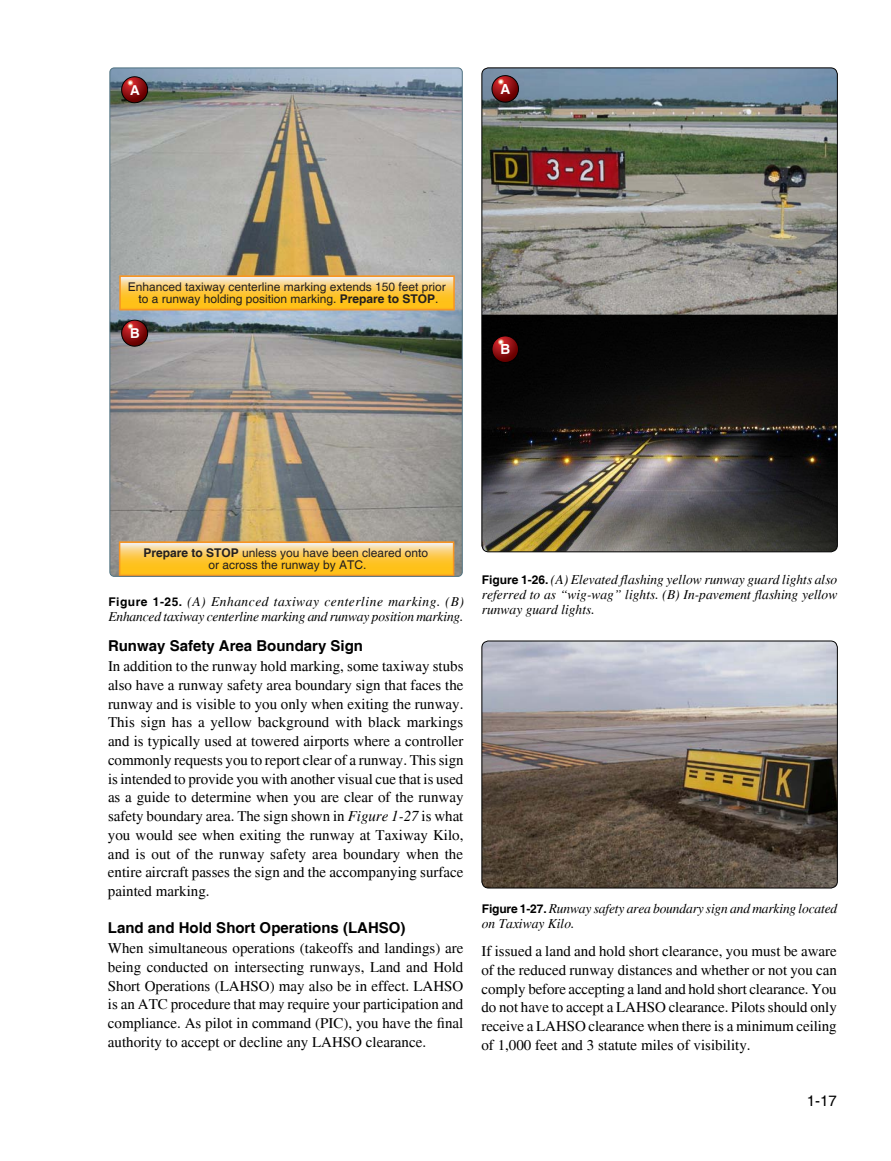
<style>
.page{position:relative;width:891px;height:1161px;background:#fff}
.page>*{position:absolute;margin:0;border:0;box-sizing:border-box;transform-origin:0 0}
.t1{font:15px/18.8px "Times";color:#000;text-align:justify}
.t2{font:700 15px "Helvetica";color:#000}
.t3{font:15px "Helvetica";color:#000}
.t4{font:italic 13.5px/15px "Times";letter-spacing:-.01em;color:#000}
.t5{font:12px/12px "Helvetica";color:#231f20;text-align:center}
.s1{font-weight:700}
.s2{font-family:"Helvetica";font-weight:700;font-style:normal;font-size:12px}
.s3{font-style:italic}
</style>
<div class="page">
<img style="left:111px;top:68px;width:351px;height:242px">
<img style="left:111px;top:310px;width:350px;height:265px">
<svg style="left:122px;top:278px;width:330px;height:29px;background:#fccb52"></svg>
<div style="left:119px;top:275px;width:336px;height:35px;border:2px solid #f89522"></div>
<svg style="left:122px;top:544px;width:329px;height:29px;background:#fccb52"></svg>
<div style="left:119px;top:541px;width:335px;height:35px;border:2px solid #f89522"></div>
<img style="left:482px;top:68px;width:355px;height:247px">
<img style="left:482px;top:315px;width:355px;height:237px">
<img style="left:482px;top:641px;width:355px;height:247px">
<div style="left:482px;top:641px;width:356px;height:247px;border:1px solid #000;border-radius:7px"></div>
<svg style="left:121px;top:76px;width:27px;height:27px"></svg>
<svg style="left:121px;top:320px;width:27px;height:27px"></svg>
<svg style="left:491px;top:75px;width:28px;height:28px"></svg>
<svg style="left:491px;top:335px;width:28px;height:28px"></svg>
<p class="t5" style="left:128px;top:282px;width:320px">Enhanced taxiway centerline marking extends 150 feet prior to a runway holding position marking. <span class="s1">Prepare to STOP</span>.</p>
<p class="t5" style="left:143px;top:548px;width:286px"><span class="s1">Prepare to STOP</span> unless you have been cleared onto or across the runway by ATC.</p>
<p class="t4" style="left:108px;top:594px;width:357px"><span class="s2">Figure 1-25.</span> (A) Enhanced taxiway centerline marking. (B)<br>Enhanced taxiway centerline marking and runway position marking.</p>
<p class="t4" style="left:482px;top:572px;width:357px;text-align:justify"><span class="s2">Figure 1-26.</span> (A) Elevated flashing yellow runway guard lights also referred to as “wig-wag” lights. (B) In-pavement flashing yellow runway guard lights.</p>
<p class="t2" style="left:108px;top:636px;width:257px">Runway Safety Area Boundary Sign</p>
<p class="t1" style="left:108px;top:657px;width:357px">In addition to the runway hold marking, some taxiway stubs also have a runway safety area boundary sign that faces the runway and is visible to you only when exiting the runway.<br>This sign has a yellow background with black markings and is typically used at towered airports where a controller commonly requests you to report clear of a runway. This sign is intended to provide you with another visual cue that is used as a guide to determine when you are clear of the runway safety boundary area. The sign shown in <span class="s3">Figure 1-27</span> is what you would see when exiting the runway at Taxiway Kilo, and is out of the runway safety area boundary when the entire aircraft passes the sign and the accompanying surface painted marking.</p>
<p class="t2" style="left:108px;top:918px;width:299px">Land and Hold Short Operations (LAHSO)</p>
<p class="t1" style="left:108px;top:939px;width:357px">When simultaneous operations (takeoffs and landings) are being conducted on intersecting runways, Land and Hold Short Operations (LAHSO) may also be in effect. LAHSO is an ATC procedure that may require your participation and compliance. As pilot in command (PIC), you have the final authority to accept or decline any LAHSO clearance.</p>
<p class="t1" style="left:481px;top:942px;width:357px">If issued a land and hold short clearance, you must be aware of the reduced runway distances and whether or not you can comply before accepting a land and hold short clearance. You do not have to accept a LAHSO clearance. Pilots should only receive a LAHSO clearance when there is a minimum ceiling of 1,000 feet and 3 statute miles of visibility.</p>
<p class="t4" style="left:482px;top:901px;width:357px"><span class="s2">Figure 1-27.</span> Runway safety area boundary sign and marking located on Taxiway Kilo.</p>
<p class="t3" style="left:807px;top:1092px;width:32px">1-17</p>
</div>
